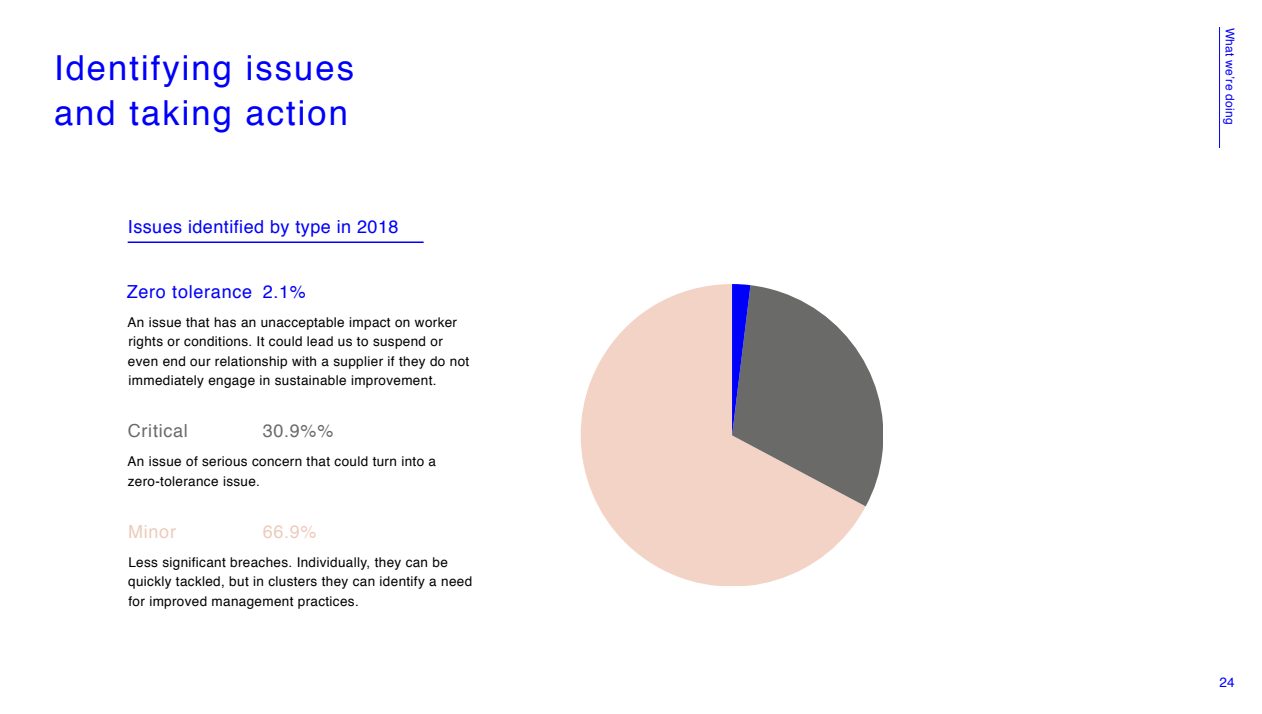
<style>
.page{position:relative;width:1262px;height:714px;background:#fff}
.page>*{position:absolute;margin:0;border:0;box-sizing:border-box;transform-origin:0 0}
.t1{font:34.5px/45px "Helvetica";letter-spacing:.06em;color:#0000fa}
.t2{font:18px "Helvetica";letter-spacing:.025em;color:#0000fa}
.t3{font:18px "Helvetica";letter-spacing:.04em;color:#6a6b69}
.t4{font:18px "Helvetica";letter-spacing:.04em;color:#edcbbb}
.t5{font:13.5px/19.5px "Helvetica";letter-spacing:.025em;color:#000}
.t6{font:13.5px "Helvetica";color:#0000fa}
.t7{font:12px "Helvetica";letter-spacing:.025em;color:#0000fa}
</style>
<div class="page">
<svg style="left:580px;top:284px;width:285px;height:302px;fill:#f3d3c5"></svg>
<svg style="left:732px;top:284px;width:150px;height:222px"></svg>
<hr style="left:128px;top:242px;width:295px;height:1px;background:#0000fa">
<hr style="left:1219px;top:27px;width:1px;height:121px;background:#0000fa">
<h1 class="t1" style="left:54px;top:46px;width:301px">Identifying issues and taking action</h1>
<h2 class="t2" style="left:128px;top:212px;width:272px">Issues identified by type in 2018</h2>
<h2 class="t2" style="left:127px;top:277px;width:181px">Zero tolerance 2.1%</h2>
<p class="t5" style="left:128px;top:313px;width:343px">An issue that has an unacceptable impact on worker rights or conditions. It could lead us to suspend or even end our relationship with a supplier if they do not immediately engage in sustainable improvement.</p>
<h2 class="t3" style="left:128px;top:417px;width:62px">Critical</h2>
<h2 class="t3" style="left:263px;top:417px;width:72px">30.9%%</h2>
<p class="t5" style="left:128px;top:452px;width:310px">An issue of serious concern that could turn into a zero-tolerance issue.</p>
<h2 class="t4" style="left:128px;top:517px;width:49px">Minor</h2>
<h2 class="t4" style="left:263px;top:517px;width:55px">66.9%</h2>
<p class="t5" style="left:128px;top:553px;width:345px">Less significant breaches. Individually, they can be quickly tackled, but in clusters they can identify a need for improved management practices.</p>
<p class="t7" style="left:1239px;top:28px;width:99px;rotate:90deg">What we’re doing</p>
<p class="t6" style="left:1219px;top:672px;width:17px">24</p>
</div>
